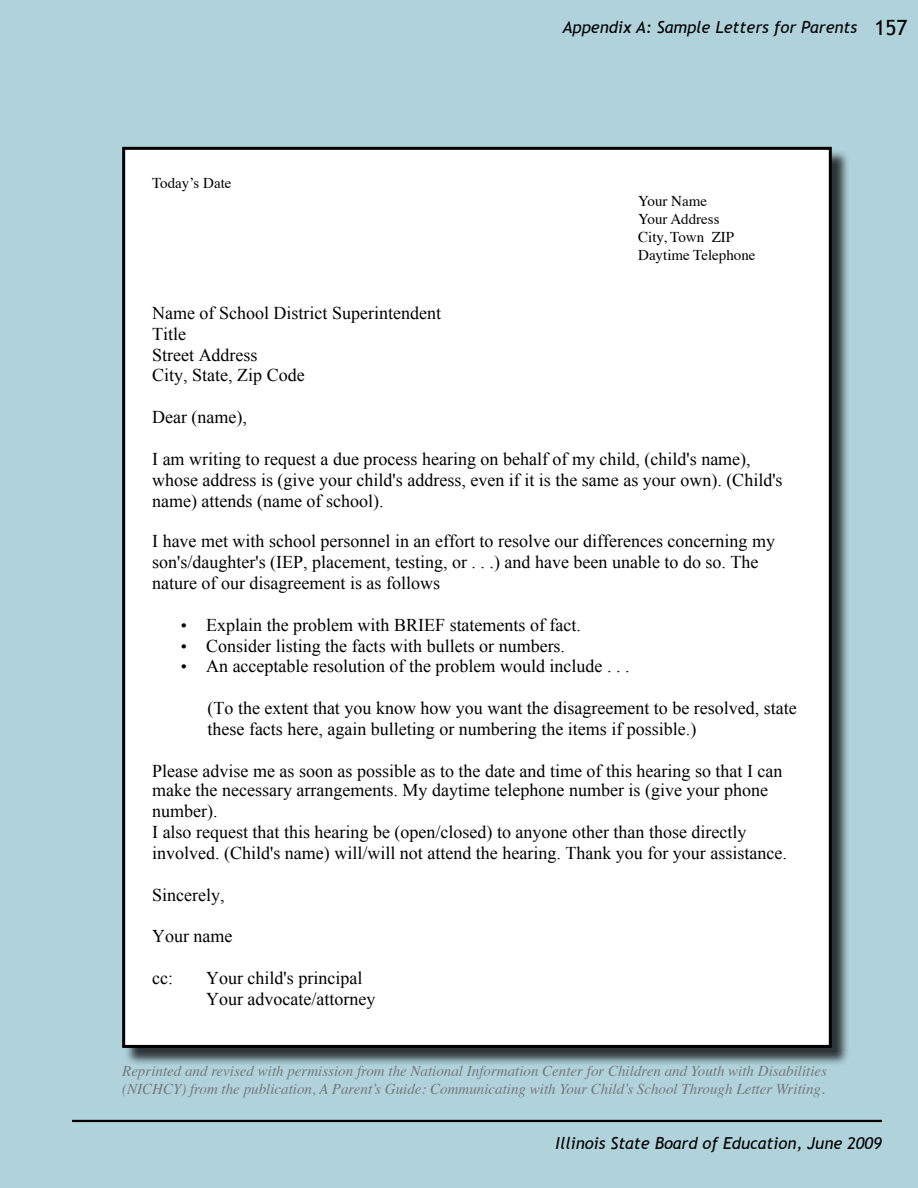
<style>
.page{position:relative;width:918px;height:1188px;background:#b0d2db}
.page>*{position:absolute;margin:0;border:0;box-sizing:border-box;transform-origin:0 0}
.t1{font:18px/21px "Times New Roman";color:#000}
.t2{font:italic 16.5px "Trebuchet MS";color:#000}
.t3{font:italic 15px/18px "Times";color:#77787b}
.t4{font:15px "Times";color:#000}
.s1{font-style:normal;font-size:21px}
</style>
<div class="page">
<div style="left:124px;top:149px;width:727px;height:918px;background:#000;opacity:.75"></div>
<div style="left:124px;top:148px;width:706px;height:898px;background:#fff"></div>
<div style="left:122px;top:147px;width:710px;height:901px;border:3px solid #000"></div>
<hr style="left:72px;top:1120px;width:810px;height:2px;background:#000">
<p class="t4" style="left:152px;top:169px;width:81px">Today’s Date</p>
<p class="t2" style="left:563px;top:17px;width:346px">Appendix A: Sample Letters for Parents <span class="s1">157</span></p>
<p class="t4" style="left:638px;top:187px;width:70px">Your Name</p>
<p class="t4" style="left:638px;top:205px;width:83px">Your Address</p>
<p class="t4" style="left:638px;top:223px;width:98px">City, Town ZIP</p>
<p class="t4" style="left:638px;top:241px;width:119px">Daytime Telephone</p>
<p class="t1" style="left:152px;top:305px;width:290px;line-height:20.5px">Name of School District Superintendent<br>Title<br>Street Address<br>City, State, Zip Code</p>
<p class="t1" style="left:152px;top:408px;width:96px">Dear (name),</p>
<p class="t1" style="left:152px;top:450px;width:632px">I am writing to request a due process hearing on behalf of my child, (child's name), whose address is (give your child's address, even if it is the same as your own). (Child's name) attends (name of school).</p>
<p class="t1" style="left:152px;top:533px;width:624px">I have met with school personnel in an effort to resolve our differences concerning my son's/daughter's (IEP, placement, testing, or . . .) and have been unable to do so. The nature of our disagreement is as follows</p>
<p class="t1" style="left:181px;top:617px;width:402px">• Explain the problem with BRIEF statements of fact.</p>
<p class="t1" style="left:181px;top:638px;width:386px">• Consider listing the facts with bullets or numbers.</p>
<p class="t1" style="left:181px;top:657px;width:451px">• An acceptable resolution of the problem would include . . .</p>
<p class="t1" style="left:208px;top:699px;width:591px">(To the extent that you know how you want the disagreement to be resolved, state these facts here, again bulleting or numbering the items if possible.)</p>
<p class="t1" style="left:152px;top:762px;width:636px">Please advise me as soon as possible as to the date and time of this hearing so that I can make the necessary arrangements. My daytime telephone number is (give your phone number).<br>I also request that this hearing be (open/closed) to anyone other than those directly involved. (Child's name) will/will not attend the hearing. Thank you for your assistance.</p>
<p class="t1" style="left:152px;top:887px;width:74px">Sincerely,</p>
<p class="t1" style="left:152px;top:927px;width:82px">Your name</p>
<p class="t1" style="left:152px;top:969px;width:22px">cc:</p>
<p class="t1" style="left:206px;top:969px;width:171px">Your child's principal<br>Your advocate/attorney</p>
<p class="t3" style="left:122px;top:1061px;width:706px">Reprinted and revised with permission from the National Information Center for Children and Youth with Disabilities (NICHCY) from the publication, A Parent’s Guide: Communicating with Your Child’s School Through Letter Writing.</p>
<p class="t2" style="left:556px;top:1133px;width:328px">Illinois State Board of Education, June 2009</p>
</div>
